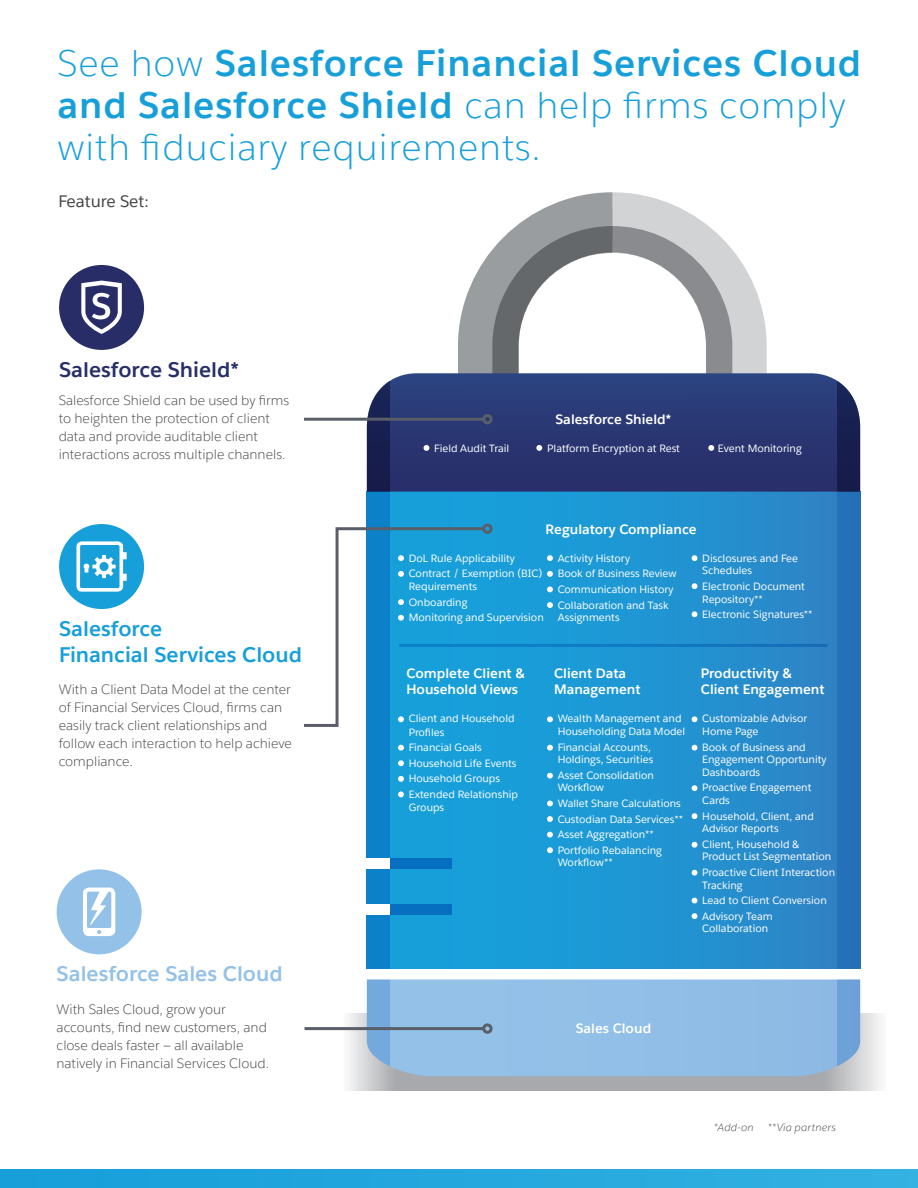
<style>
.page{position:relative;width:918px;height:1188px;background:#fff}
.page>*{position:absolute;margin:0;border:0;box-sizing:border-box;transform-origin:0 0}
.t1{font:700 36.75px/42px "Salesforce Sans";letter-spacing:.025em;color:#179fda}
.t2{font:700 21px/25.2px "Salesforce Sans";color:#179fda}
.t3{font:700 21px "Salesforce Sans";color:#93c1e8}
.t4{font:700 21px "Salesforce Sans";color:#272e68}
.t5{font:16.5px "Salesforce Sans";letter-spacing:-.005em;color:#434344}
.t6{font:300 13.5px/18px "Salesforce Sans";color:#434344}
.t7{font:700 13.5px/16.2px "Salesforce Sans";color:#fff}
.t8{font:10.5px/15.6px "Salesforce Sans";color:#fff}
.t9{font:italic 300 10.5px "Salesforce Sans";letter-spacing:.02em;color:#434344}
.s1{font-weight:300}
</style>
<div class="page">
<svg style="left:59px;top:265px;width:85px;height:85px"></svg>
<svg style="left:57px;top:869px;width:85px;height:85px"></svg>
<div style="left:59px;top:524px;width:85px;height:85px;background:#179fda;border-radius:50%"></div>
<svg style="left:76px;top:541px;width:51px;height:51px"></svg>
<svg style="left:337px;top:1014px;width:544px;height:76px;background:#c1c2c4"></svg>
<div style="left:367px;top:492px;width:493px;height:477px;background:linear-gradient(to right,#11a5df,#2d86c6)"></div>
<svg style="left:752px;top:281px;width:15px;height:92px"></svg>
<svg style="left:732px;top:250px;width:20px;height:123px;background:#d6d7d8"></svg>
<svg style="left:389px;top:373px;width:449px;height:119px;background:#2a3672"></svg>
<div style="left:367px;top:492px;width:23px;height:477px;background:#0c81ca"></div>
<div style="left:837px;top:492px;width:23px;height:477px;background:#2470b9"></div>
<div style="left:367px;top:979px;width:493px;height:97px;background:#92bfe7"></div>
<hr style="left:399px;top:644px;width:429px;height:3px;background:#179fda">
<svg style="left:367px;top:381px;width:23px;height:111px;background:#323964"></svg>
<svg style="left:837px;top:381px;width:23px;height:111px;background:#313763"></svg>
<svg style="left:837px;top:979px;width:23px;height:87px;background:#76a5d7"></svg>
<div style="left:367px;top:904px;width:85px;height:11px;background:#066fc0"></div>
<div style="left:367px;top:859px;width:85px;height:10px;background:#066fc0"></div>
<div style="left:361px;top:904px;width:29px;height:11px;background:#fff"></div>
<div style="left:361px;top:859px;width:29px;height:10px;background:#fff"></div>
<div style="left:0;top:1170px;width:918px;height:18px;background:linear-gradient(to right,#169eda,#33b1e2)"></div>
<svg style="left:367px;top:979px;width:23px;height:87px;background:#7bacdb"></svg>
<svg style="left:458px;top:192px;width:274px;height:232px"></svg>
<svg style="left:482px;top:1023px;width:11px;height:11px"></svg>
<hr style="left:304px;top:418px;width:179px;height:3px;background:#595e69">
<hr style="left:305px;top:1027px;width:178px;height:3px;background:#595e69">
<svg style="left:304px;top:524px;width:189px;height:204px"></svg>
<svg style="left:398px;top:745px;width:6px;height:6px"></svg>
<svg style="left:398px;top:760px;width:6px;height:6px"></svg>
<svg style="left:398px;top:776px;width:6px;height:6px"></svg>
<svg style="left:398px;top:791px;width:6px;height:6px"></svg>
<svg style="left:547px;top:555px;width:6px;height:6px"></svg>
<svg style="left:547px;top:571px;width:6px;height:6px"></svg>
<svg style="left:547px;top:586px;width:6px;height:6px"></svg>
<svg style="left:547px;top:602px;width:6px;height:6px"></svg>
<svg style="left:547px;top:716px;width:6px;height:6px"></svg>
<svg style="left:547px;top:745px;width:6px;height:6px"></svg>
<svg style="left:547px;top:773px;width:6px;height:6px"></svg>
<svg style="left:692px;top:555px;width:5px;height:6px"></svg>
<svg style="left:692px;top:583px;width:5px;height:6px"></svg>
<svg style="left:692px;top:611px;width:5px;height:6px"></svg>
<svg style="left:547px;top:801px;width:6px;height:5px"></svg>
<svg style="left:692px;top:716px;width:5px;height:6px"></svg>
<svg style="left:692px;top:745px;width:5px;height:6px"></svg>
<svg style="left:547px;top:816px;width:6px;height:6px"></svg>
<svg style="left:547px;top:832px;width:6px;height:6px"></svg>
<svg style="left:547px;top:847px;width:6px;height:6px"></svg>
<svg style="left:692px;top:785px;width:5px;height:6px"></svg>
<svg style="left:692px;top:813px;width:5px;height:6px"></svg>
<svg style="left:692px;top:842px;width:5px;height:6px"></svg>
<svg style="left:692px;top:870px;width:5px;height:6px"></svg>
<svg style="left:692px;top:898px;width:5px;height:5px"></svg>
<svg style="left:692px;top:913px;width:5px;height:6px"></svg>
<svg style="left:424px;top:445px;width:5px;height:6px"></svg>
<svg style="left:536px;top:445px;width:6px;height:6px"></svg>
<svg style="left:708px;top:445px;width:6px;height:6px"></svg>
<h1 class="t1" style="left:58px;top:42px;width:805px"><span class="s1">See how</span> Salesforce Financial Services Cloud and Salesforce Shield <span class="s1">can help firms comply with fiduciary requirements.</span></h1>
<h3 class="t5" style="left:59px;top:191px;width:92px">Feature Set:</h3>
<h2 class="t4" style="left:59px;top:356px;width:182px">Salesforce Shield*</h2>
<p class="t6" style="left:59px;top:391px;width:232px">Salesforce Shield can be used by firms to heighten the protection of client data and provide auditable client interactions across multiple channels.</p>
<h2 class="t2" style="left:59px;top:616px;width:245px">Salesforce<br>Financial Services Cloud</h2>
<p class="t6" style="left:59px;top:680px;width:235px">With a Client Data Model at the center of Financial Services Cloud, firms can easily track client relationships and follow each interaction to help achieve compliance.</p>
<h2 class="t3" style="left:57px;top:961px;width:228px">Salesforce Sales Cloud</h2>
<p class="t6" style="left:57px;top:1000px;width:214px">With Sales Cloud, grow your accounts, find new customers, and close deals faster — all available natively in Financial Services Cloud.</p>
<p class="t7" style="left:556px;top:411px;width:117px">Salesforce Shield*</p>
<p class="t8" style="left:434px;top:440px;width:76px">Field Audit Trail</p>
<p class="t8" style="left:547px;top:440px;width:134px">Platform Encryption at Rest</p>
<p class="t8" style="left:718px;top:440px;width:85px">Event Monitoring</p>
<p class="t7" style="left:546px;top:521px;width:153px">Regulatory Compliance</p>
<p class="t8" style="left:558px;top:550px;width:120px">Activity History<br>Book of Business Review<br>Communication History<br>Collaboration and Task</p>
<p class="t8" style="left:558px;top:610px;width:63px">Assignments</p>
<p class="t8" style="left:409px;top:550px;width:135px">DoL Rule Applicability<br>Contract / Exemption (BIC)</p>
<p class="t8" style="left:409px;top:578px;width:137px">Requirements<br>Onboarding<br>Monitoring and Supervision</p>
<p class="t8" style="left:702px;top:552px;width:97px;line-height:12.6px">Disclosures and Fee<br>Schedules</p>
<p class="t8" style="left:702px;top:580px;width:104px;line-height:12.6px">Electronic Document<br>Repository**</p>
<p class="t8" style="left:702px;top:607px;width:112px">Electronic Signatures**</p>
<p class="t7" style="left:407px;top:665px;width:120px">Complete Client &amp;<br>Household Views</p>
<p class="t7" style="left:554px;top:665px;width:88px">Client Data<br>Management</p>
<p class="t7" style="left:701px;top:665px;width:125px">Productivity &amp;<br>Client Engagement</p>
<p class="t8" style="left:409px;top:712px;width:107px;line-height:13.2px">Client and Household<br>Profiles</p>
<p class="t8" style="left:409px;top:740px;width:111px">Financial Goals<br>Household Life Events<br>Household Groups<br>Extended Relationship</p>
<p class="t8" style="left:409px;top:799px;width:37px">Groups</p>
<p class="t8" style="left:558px;top:712px;width:129px;line-height:12.6px">Wealth Management and<br>Householding Data Model</p>
<p class="t8" style="left:558px;top:741px;width:97px;line-height:12.6px">Financial Accounts,<br>Holdings, Securities</p>
<p class="t8" style="left:558px;top:769px;width:98px;line-height:12.6px">Asset Consolidation<br>Workflow</p>
<p class="t8" style="left:558px;top:795px;width:127px">Wallet Share Calculations<br>Custodian Data Services**<br>Asset Aggregation**<br>Portfolio Rebalancing</p>
<p class="t8" style="left:558px;top:855px;width:56px">Workflow**</p>
<p class="t8" style="left:702px;top:712px;width:106px;line-height:12.6px">Customizable Advisor<br>Home Page</p>
<p class="t8" style="left:702px;top:741px;width:126px;line-height:12.6px">Book of Business and<br>Engagement Opportunity<br>Dashboards</p>
<p class="t8" style="left:702px;top:781px;width:111px;line-height:12.6px">Proactive Engagement<br>Cards</p>
<p class="t8" style="left:702px;top:810px;width:113px;line-height:12.6px">Household, Client, and<br>Advisor Reports</p>
<p class="t8" style="left:702px;top:838px;width:130px;line-height:12.6px">Client, Household &amp;<br>Product List Segmentation</p>
<p class="t8" style="left:702px;top:866px;width:134px;line-height:12.6px">Proactive Client Interaction<br>Tracking</p>
<p class="t8" style="left:702px;top:893px;width:126px">Lead to Client Conversion<br>Advisory Team</p>
<p class="t8" style="left:702px;top:921px;width:67px">Collaboration</p>
<p class="t7" style="left:576px;top:1020px;width:77px">Sales Cloud</p>
<p class="t9" style="left:714px;top:1121px;width:41px">*Add-on</p>
<p class="t9" style="left:768px;top:1121px;width:69px">**Via partners</p>
</div>
